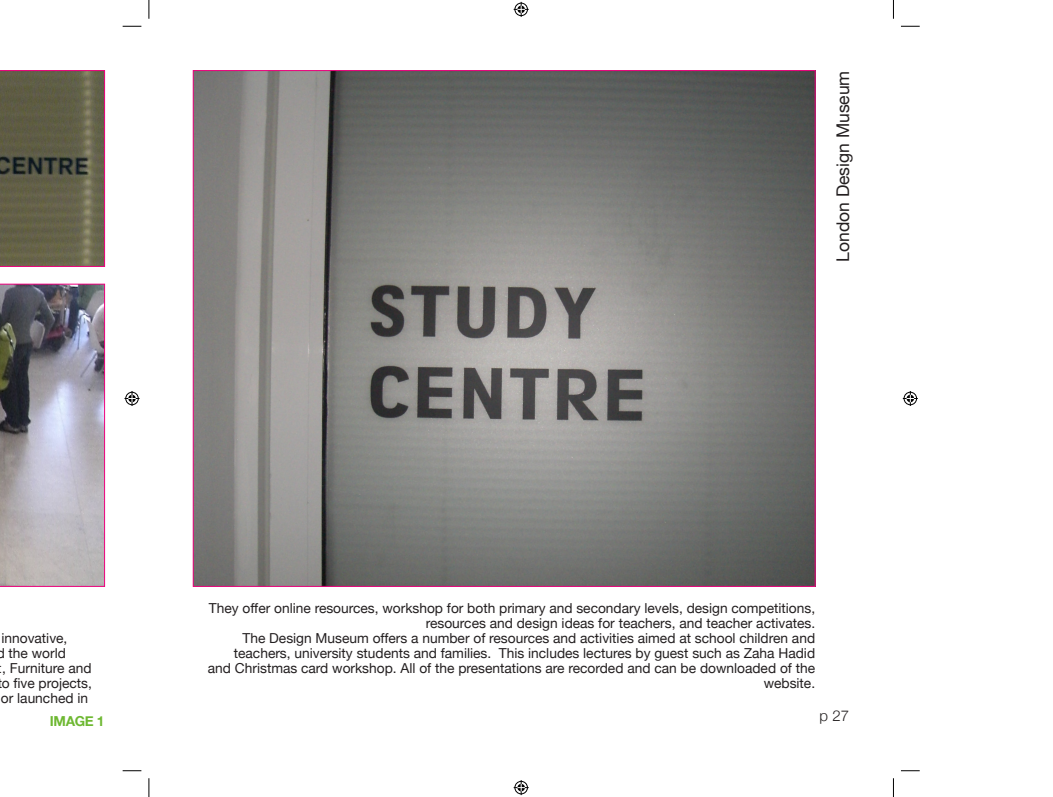
<style>
.page{position:relative;width:1053px;height:797px;background:#fff}
.page>*{position:absolute;margin:0;border:0;box-sizing:border-box;transform-origin:0 0}
.t1{font:17.5px "Helvetica Neue";color:#231f20}
.t2{font:300 15px "Helvetica Neue";color:#231f20}
.t3{font:13.75px/15px "Helvetica Neue";color:#231f20;text-align:right}
.t4{font:700 13.75px "Helvetica Neue";letter-spacing:-.025em;color:#6eb832}
</style>
<div class="page">
<svg style="left:0;top:70px;width:105px;height:197px;background:#625e48"></svg>
<img style="left:195px;top:72px;width:618px;height:512px">
<svg style="left:0;top:284px;width:105px;height:302px;background:#97949c"></svg>
<svg style="left:123px;top:25px;width:18px;height:2px"></svg>
<svg style="left:901px;top:25px;width:18px;height:2px"></svg>
<svg style="left:123px;top:770px;width:18px;height:1px"></svg>
<svg style="left:901px;top:770px;width:18px;height:1px"></svg>
<svg style="left:148px;top:0;width:2px;height:19px"></svg>
<svg style="left:148px;top:778px;width:2px;height:19px"></svg>
<svg style="left:892px;top:0;width:2px;height:19px"></svg>
<svg style="left:892px;top:778px;width:2px;height:19px"></svg>
<svg style="left:513px;top:2px;width:15px;height:15px"></svg>
<svg style="left:513px;top:780px;width:15px;height:15px"></svg>
<svg style="left:124px;top:391px;width:15px;height:15px"></svg>
<svg style="left:902px;top:391px;width:15px;height:15px"></svg>
<p class="t1" style="left:832px;top:262px;width:193px;rotate:-90deg">London Design Museum</p>
<p class="t3" style="left:1px;top:631px;width:67px">innovative,</p>
<p class="t3" style="left:-3px;top:646px;width:71px">d the world</p>
<p class="t3" style="left:2px;top:661px;width:91px">, Furniture and</p>
<p class="t3" style="left:2px;top:676px;width:92px">o five projects,</p>
<p class="t3" style="left:1px;top:691px;width:89px">or launched in</p>
<p class="t4" style="left:50px;top:713px;width:56px">IMAGE 1</p>
<p class="t3" style="left:208px;top:601px;width:608px">They offer online resources, workshop for both primary and secondary levels, design competitions, resources and design ideas for teachers, and teacher activates.<br>The Design Museum offers a number of resources and activities aimed at school children and teachers, university students and families. This includes lectures by guest such as Zaha Hadid and Christmas card workshop. All of the presentations are recorded and can be downloaded of the website.</p>
<p class="t2" style="left:819px;top:706px;width:31px">p 27</p>
</div>
